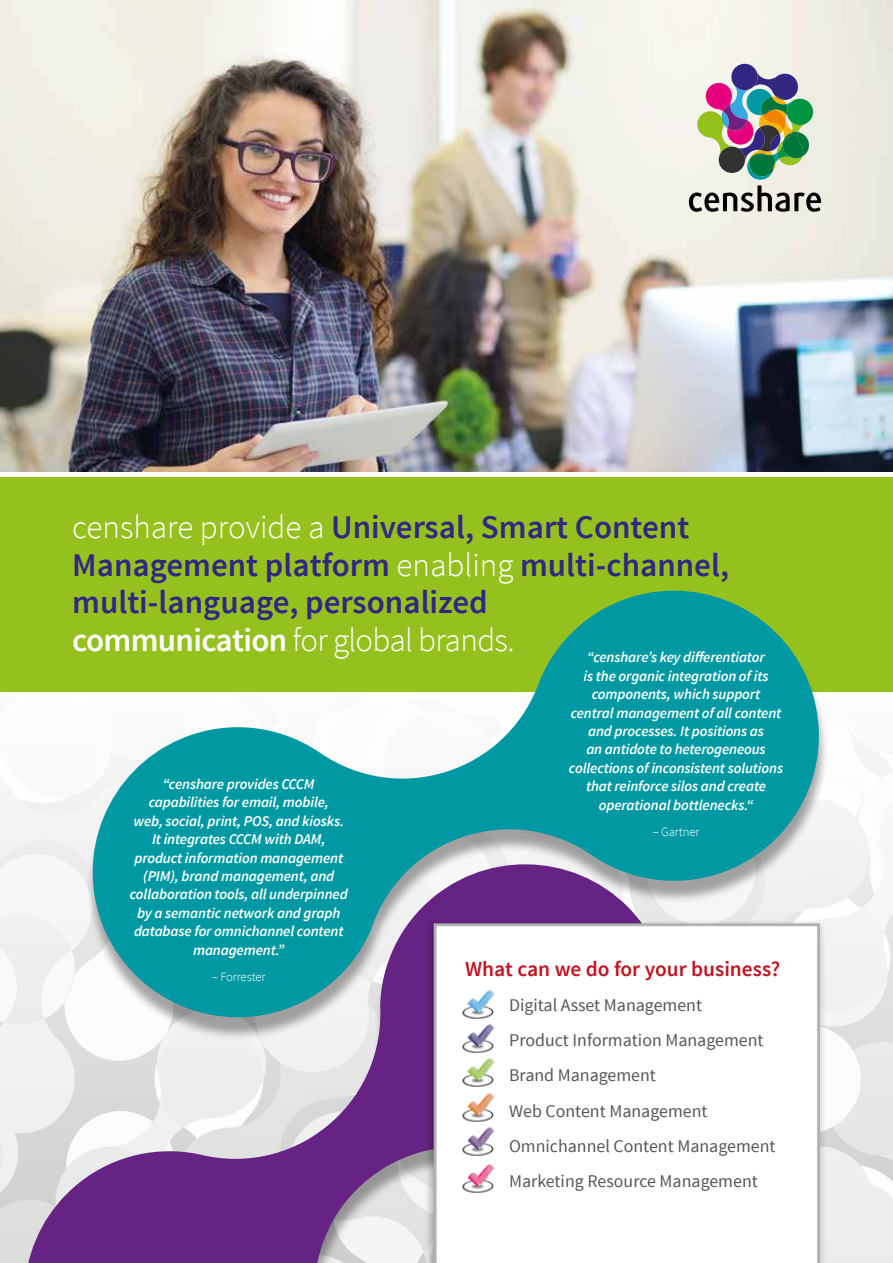
<style>
.page{position:relative;width:893px;height:1263px;background:#fff}
.page>*{position:absolute;margin:0;border:0;box-sizing:border-box;transform-origin:0 0}
.t1{font:600 33px/37.5px "Source Sans Pro";color:#312783}
.t2{font:600 21.45px "Source Sans Pro";color:#be1622}
.t3{font:17.85px/35.2px "Source Sans Pro";color:#575756}
.t4{font:italic 600 14.85px/18.5px "Source Sans Pro";letter-spacing:-.01em;color:#fff;text-align:center}
.t5{font:300 12.75px "Source Sans Pro";letter-spacing:-.01em;color:#fff}
.s1{font-weight:300;color:#fff}
.s2{color:#fff}
</style>
<div class="page">
<img style="left:0;top:0;width:893px;height:472px">
<svg style="left:689px;top:64px;width:132px;height:148px;background:#a4a8a0"></svg>
<img style="left:0;top:752px;width:893px;height:511px">
<svg style="left:6px;top:846px;width:418px;height:417px"></svg>
<div style="left:424px;top:919px;width:403px;height:344px;background:#000;opacity:.35"></div>
<svg style="left:434px;top:1041px;width:386px;height:222px"></svg>
<img style="left:461px;top:1125px;width:45px;height:32px">
<img style="left:461px;top:1056px;width:45px;height:32px">
<img style="left:461px;top:1091px;width:45px;height:32px">
<img style="left:461px;top:1041px;width:45px;height:13px">
<img style="left:461px;top:1161px;width:45px;height:32px">
<div style="left:0;top:477px;width:893px;height:215px;background:#95c11f"></div>
<svg style="left:75px;top:590px;width:761px;height:444px"></svg>
<h1 class="t1" style="left:72px;top:509px;width:658px"><span class="s1">censhare provide a</span> Universal, Smart Content Management platform <span class="s1">enabling</span> multi-channel, multi-language, personalized<br><span class="s2">communication</span> <span class="s1">for global brands.</span></h1>
<p class="t4" style="left:569px;top:648px;width:216px">“censhare’s key differentiator<br>is the organic integration of its components, which support central management of all content and processes. It positions as<br>an antidote to heterogeneous collections of inconsistent solutions that reinforce silos and create operational bottlenecks.“</p>
<p class="t5" style="left:653px;top:824px;width:48px">– Gartner</p>
<p class="t4" style="left:130px;top:775px;width:219px">“censhare provides CCCM capabilities for email, mobile,<br>web, social, print, POS, and kiosks.<br>It integrates CCCM with DAM, product information management (PIM), brand management, and collaboration tools, all underpinned by a semantic network and graph database for omnichannel content management.”</p>
<p class="t5" style="left:212px;top:969px;width:55px">– Forrester</p>
<h2 class="t2" style="left:465px;top:955px;width:317px">What can we do for your business?</h2>
<p class="t3" style="left:509px;top:988px;width:268px">Digital Asset Management<br>Product Information Management<br>Brand Management<br>Web Content Management<br>Omnichannel Content Management<br>Marketing Resource Management</p>
</div>
